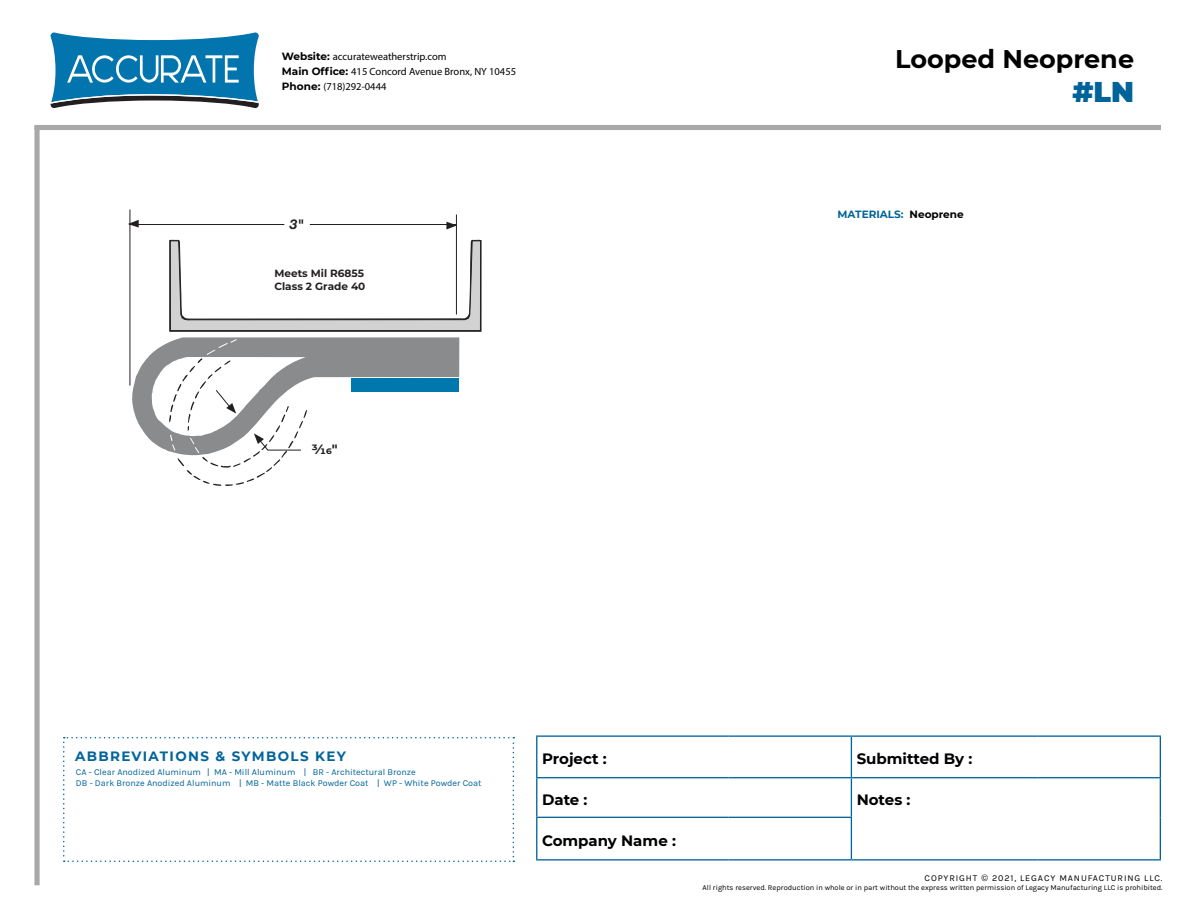
<style>
.page{position:relative;width:1188px;height:918px;background:#fff}
.page>*{position:absolute;margin:0;border:0;box-sizing:border-box;transform-origin:0 0}
.t1{font:900 28.5px "Montserrat";color:#00649a}
.t2{font:700 25.5px "Montserrat";color:#000}
.t3{font:700 15px "Montserrat";color:#000}
.t4{font:700 13.5px "Montserrat";letter-spacing:.1em;color:#00649a}
.t5{font:700 13.5px "Montserrat";color:#231f20}
.t6{font:italic 700 13.5px "Helvetica Neue";color:#231f20}
.t7{font:10.5px/15px "Myriad Pro";color:#000}
.t8{font:700 10.5px/12.6px "Montserrat";color:#231f20}
.t9{font:700 10.5px "Montserrat";color:#00649a}
.t10{font:9px/10.8px "Karla";color:#00649a}
.t11{font:9px "Karla";letter-spacing:.1em;color:#000}
.t12{font:7.5px "Karla";color:#000}
.s1{font-family:"Montserrat";font-weight:700}
.s2{color:#000}
.s3{font-family:"Tofino"}
</style>
<div class="page">
<hr style="left:536px;top:737px;width:1px;height:40px;background:#00649a">
<hr style="left:536px;top:735px;width:193px;height:2px;background:#00649a">
<hr style="left:729px;top:735px;width:122px;height:2px;background:#00649a">
<hr style="left:851px;top:737px;width:1px;height:40px;background:#00649a">
<hr style="left:851px;top:735px;width:186px;height:2px;background:#00649a">
<hr style="left:1037px;top:735px;width:124px;height:2px;background:#00649a">
<hr style="left:1160px;top:737px;width:1px;height:40px;background:#00649a">
<hr style="left:536px;top:778px;width:1px;height:39px;background:#00649a">
<hr style="left:536px;top:777px;width:193px;height:1px;background:#00649a">
<hr style="left:729px;top:777px;width:122px;height:1px;background:#00649a">
<hr style="left:851px;top:778px;width:1px;height:39px;background:#00649a">
<hr style="left:851px;top:777px;width:186px;height:1px;background:#00649a">
<hr style="left:1037px;top:777px;width:124px;height:1px;background:#00649a">
<hr style="left:1160px;top:778px;width:1px;height:39px;background:#00649a">
<hr style="left:536px;top:818px;width:1px;height:41px;background:#00649a">
<hr style="left:536px;top:817px;width:193px;height:1px;background:#00649a">
<hr style="left:536px;top:859px;width:193px;height:2px;background:#00649a">
<hr style="left:729px;top:817px;width:123px;height:1px;background:#00649a">
<hr style="left:729px;top:859px;width:122px;height:2px;background:#00649a">
<hr style="left:851px;top:818px;width:1px;height:41px;background:#00649a">
<hr style="left:851px;top:859px;width:186px;height:2px;background:#00649a">
<hr style="left:1160px;top:817px;width:1px;height:42px;background:#00649a">
<hr style="left:1037px;top:859px;width:124px;height:2px;background:#00649a">
<div style="left:34px;top:125px;width:1127px;height:5px;background:#a8a8aa"></div>
<div style="left:34px;top:126px;width:6px;height:759px;background:#a8a8aa"></div>
<svg style="left:63px;top:737px;width:451px;height:125px"></svg>
<svg style="left:51px;top:32px;width:208px;height:76px"></svg>
<svg style="left:446px;top:222px;width:10px;height:8px"></svg>
<svg style="left:128px;top:220px;width:11px;height:8px"></svg>
<hr style="left:130px;top:210px;width:1px;height:176px;background:#231f20">
<hr style="left:456px;top:215px;width:1px;height:100px;background:#231f20">
<hr style="left:129px;top:224px;width:155px;height:1px;background:#231f20">
<hr style="left:310px;top:224px;width:146px;height:1px;background:#231f20">
<svg style="left:132px;top:240px;width:350px;height:246px"></svg>
<div style="left:351px;top:379px;width:108px;height:13px;background:#0078ae"></div>
<p class="t7" style="left:282px;top:48px;width:236px"><span class="s1">Website:</span> accurateweatherstrip.com<br><span class="s1">Main Office:</span> 415 Concord Avenue Bronx, NY 10455<br><span class="s1">Phone:</span> (718)292-0444</p>
<h3 class="t6" style="left:290px;top:216px;width:15px">3"</h3>
<p class="t8" style="left:274px;top:267px;width:92px">Meets Mil R6855<br>Class 2 Grade 40</p>
<h3 class="t5" style="left:312px;top:439px;width:27px">3⁄16"</h3>
<h2 class="t2" style="left:895px;top:41px;width:240px">Looped Neoprene</h2>
<h1 class="t1" style="left:1073px;top:70px;width:63px">#LN</h1>
<p class="t9" style="left:838px;top:207px;width:128px">MATERIALS: <span class="s2">Neoprene</span></p>
<h3 class="t4" style="left:75px;top:746px;width:272px">ABBREVIATIONS &amp; SYMBOLS KEY</h3>
<p class="t10" style="left:76px;top:767px;width:407px">CA - Clear Anodized Aluminum | MA - Mill Aluminum | BR - Architectural Bronze<br>DB - Dark Bronze Anodized Aluminum | MB - Matte Black Powder Coat | WP - White Powder Coat</p>
<h3 class="t3" style="left:542px;top:748px;width:66px">Project :</h3>
<h3 class="t3" style="left:857px;top:748px;width:117px">Submitted By :</h3>
<h3 class="t3" style="left:542px;top:789px;width:47px">Date :</h3>
<h3 class="t3" style="left:857px;top:789px;width:55px">Notes :</h3>
<h3 class="t3" style="left:542px;top:830px;width:136px">Company Name :</h3>
<p class="t11" style="left:925px;top:873px;width:239px">COPYRIGHT <span class="s3">©</span> 2021, LEGACY MANUFACTURING LLC.</p>
<p class="t12" style="left:703px;top:884px;width:461px">All rights reserved. Reproduction in whole or in part without the express written permission of Legacy Manufacturing LLC is prohibited.</p>
</div>
